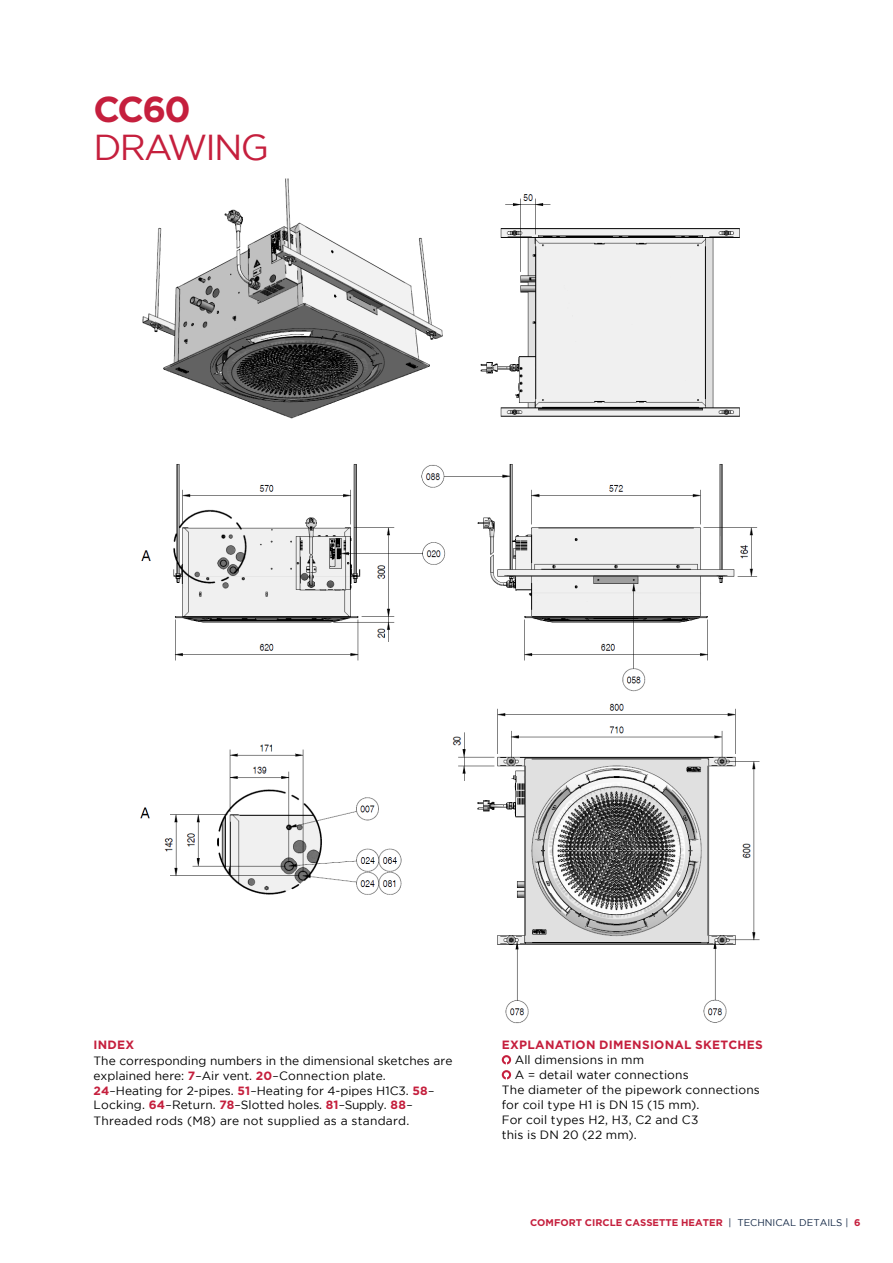
<style>
.page{position:relative;width:893px;height:1263px;background:#fff}
.page>*{position:absolute;margin:0;border:0;box-sizing:border-box;transform-origin:0 0}
.t1{font:36px "Gotham";letter-spacing:-.05em;color:#c51f3d}
.t2{font:700 36px "Gotham";color:#c51f3d}
.t3{font:12px/15px "Gotham";letter-spacing:.01em;color:#000}
.t4{font:700 12px "Gotham";letter-spacing:.025em;color:#c51f3d}
.t5{font:700 9.75px "Gotham";color:#c51f3d}
.s1{font-weight:700;color:#c51f3d}
.s2{font-weight:400;color:#142846}
</style>
<div class="page">
<svg style="left:502px;top:1055px;width:9px;height:9px"></svg>
<svg style="left:502px;top:1070px;width:9px;height:9px"></svg>
<img style="left:142px;top:178px;width:598px;height:241px">
<img style="left:141px;top:464px;width:617px;height:228px">
<img style="left:140px;top:703px;width:620px;height:321px">
<h1 class="t2" style="left:94px;top:86px;width:99px">CC60</h1>
<h1 class="t1" style="left:94px;top:127px;width:177px">DRAWING</h1>
<p class="t4" style="left:94px;top:1037px;width:42px">INDEX</p>
<p class="t3" style="left:94px;top:1053px;width:360px">The corresponding numbers in the dimensional sketches are explained here: <span class="s1">7</span>–Air vent. <span class="s1">20</span>–Connection plate.<br><span class="s1">24</span>–Heating for 2-pipes. <span class="s1">51</span>–Heating for 4-pipes H1C3. <span class="s1">58</span>– Locking. <span class="s1">64</span>–Return. <span class="s1">78</span>–Slotted holes. <span class="s1">81</span>–Supply. <span class="s1">88</span>– Threaded rods (M8) are not supplied as a standard.</p>
<p class="t4" style="left:502px;top:1037px;width:263px">EXPLANATION DIMENSIONAL SKETCHES</p>
<p class="t3" style="left:515px;top:1052px;width:131px">All dimensions in mm</p>
<p class="t3" style="left:515px;top:1067px;width:176px">A = detail water connections</p>
<p class="t3" style="left:502px;top:1082px;width:260px">The diameter of the pipework connections</p>
<p class="t3" style="left:502px;top:1097px;width:199px">for coil type H1 is DN 15 (15 mm).</p>
<p class="t3" style="left:502px;top:1112px;width:198px">For coil types H2, H3, C2 and C3</p>
<p class="t3" style="left:502px;top:1127px;width:136px">this is DN 20 (22 mm).</p>
<p class="t5" style="left:530px;top:1216px;width:332px">COMFORT CIRCLE CASSETTE HEATER <span class="s2">| TECHNICAL DETAILS |</span> 6</p>
</div>
